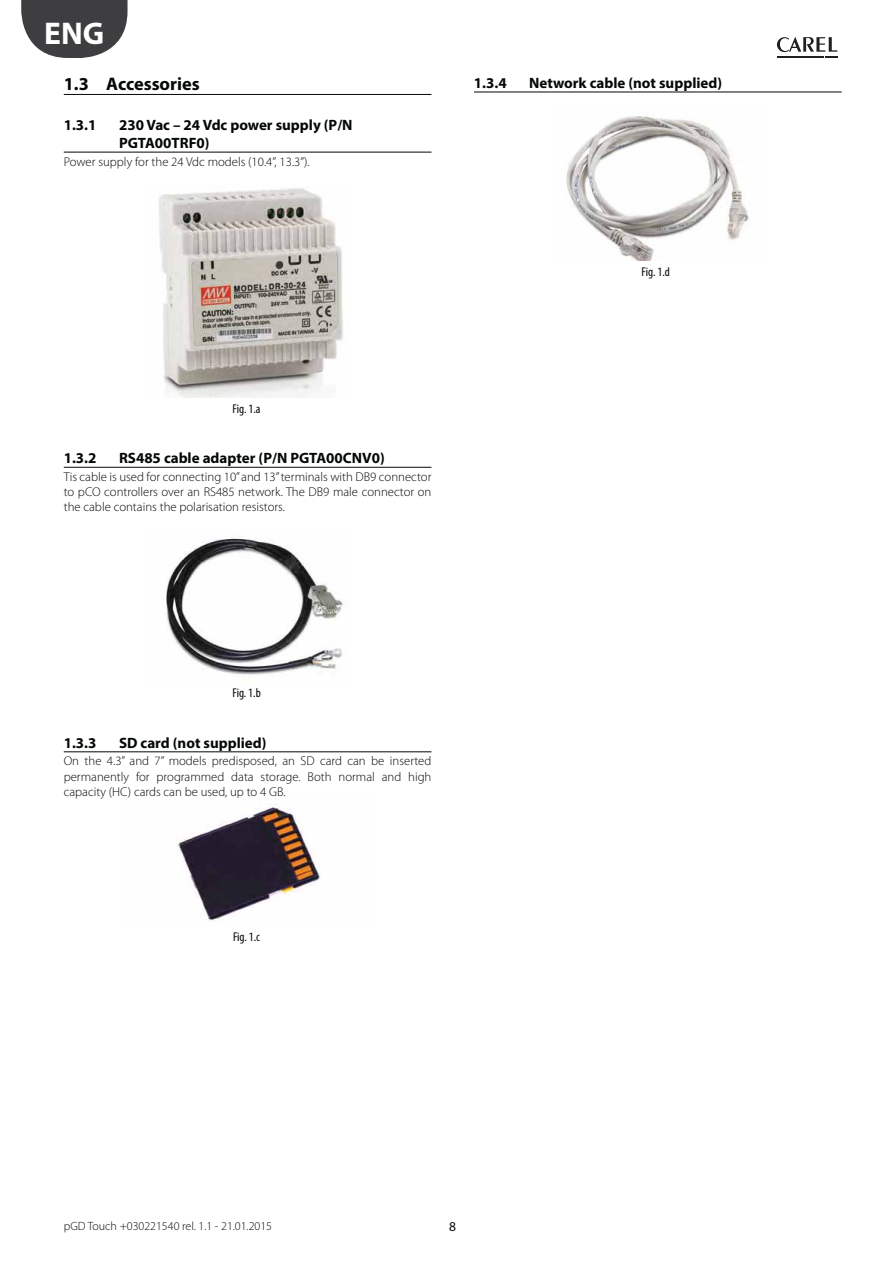
<style>
.page{position:relative;width:893px;height:1263px;background:#fff}
.page>*{position:absolute;margin:0;border:0;box-sizing:border-box;transform-origin:0 0}
.t1{font:700 31.5px "Myriad Pro";color:#fff}
.t2{font:700 18.3px "Myriad Pro";color:#040809}
.t3{font:700 15px/18px "Myriad Pro";color:#040809}
.t4{font:13.5px "Myriad Pro";color:#040809}
.t5{font:300 12.75px/15.3px "Myriad Pro";color:#040809;text-align:justify}
.t6{font:condensed 12.75px "Myriad Pro";letter-spacing:-.005em;color:#040809}
.t7{font:300 12px "Myriad Pro";color:#040809}
</style>
<div class="page">
<svg style="left:777px;top:37px;width:60px;height:21px"></svg>
<svg style="left:21px;top:0;width:107px;height:58px;background:#5a5a5c"></svg>
<hr style="left:64px;top:94px;width:367px;height:1px;background:#040809">
<hr style="left:64px;top:152px;width:367px;height:1px;background:#040809">
<hr style="left:64px;top:467px;width:367px;height:1px;background:#040809">
<hr style="left:64px;top:751px;width:367px;height:1px;background:#040809">
<img style="left:158px;top:188px;width:186px;height:210px">
<img style="left:166px;top:538px;width:179px;height:137px">
<img style="left:177px;top:807px;width:143px;height:114px">
<hr style="left:474px;top:92px;width:368px;height:1px;background:#040809">
<img style="left:566px;top:116px;width:183px;height:145px">
<h1 class="t1" style="left:44px;top:22px;width:62px">ENG</h1>
<h2 class="t2" style="left:64px;top:77px;width:137px">1.3 Accessories</h2>
<p class="t3" style="left:64px;top:117px;width:34px">1.3.1</p>
<p class="t3" style="left:119px;top:117px;width:235px">230 Vac – 24 Vdc power supply (P/N<br>PGTA00TRF0)</p>
<p class="t5" style="left:64px;top:154px;width:248px">Power supply for the 24 Vdc models (10.4”, 13.3”).</p>
<p class="t3" style="left:474px;top:75px;width:34px">1.3.4</p>
<p class="t3" style="left:529px;top:75px;width:194px">Network cable (not supplied)</p>
<p class="t6" style="left:642px;top:267px;width:30px">Fig. 1.d</p>
<p class="t6" style="left:233px;top:403px;width:29px">Fig. 1.a</p>
<p class="t3" style="left:64px;top:450px;width:34px">1.3.2</p>
<p class="t3" style="left:119px;top:450px;width:267px">RS485 cable adapter (P/N PGTA00CNV0)</p>
<p class="t5" style="left:64px;top:470px;width:369px">Tis cable is used for connecting 10” and 13” terminals with DB9 connector to pCO controllers over an RS485 network. The DB9 male connector on the cable contains the polarisation resistors.</p>
<p class="t6" style="left:232px;top:688px;width:30px">Fig. 1.b</p>
<p class="t3" style="left:64px;top:735px;width:34px">1.3.3</p>
<p class="t3" style="left:119px;top:735px;width:149px">SD card (not supplied)</p>
<p class="t5" style="left:64px;top:754px;width:369px">On the 4.3” and 7” models predisposed, an SD card can be inserted permanently for programmed data storage. Both normal and high capacity (HC) cards can be used, up to 4 GB.</p>
<p class="t6" style="left:233px;top:932px;width:29px">Fig. 1.c</p>
<p class="t7" style="left:64px;top:1221px;width:210px">pGD Touch +030221540 rel. 1.1 - 21.01.2015</p>
<p class="t4" style="left:449px;top:1221px;width:8px">8</p>
</div>
